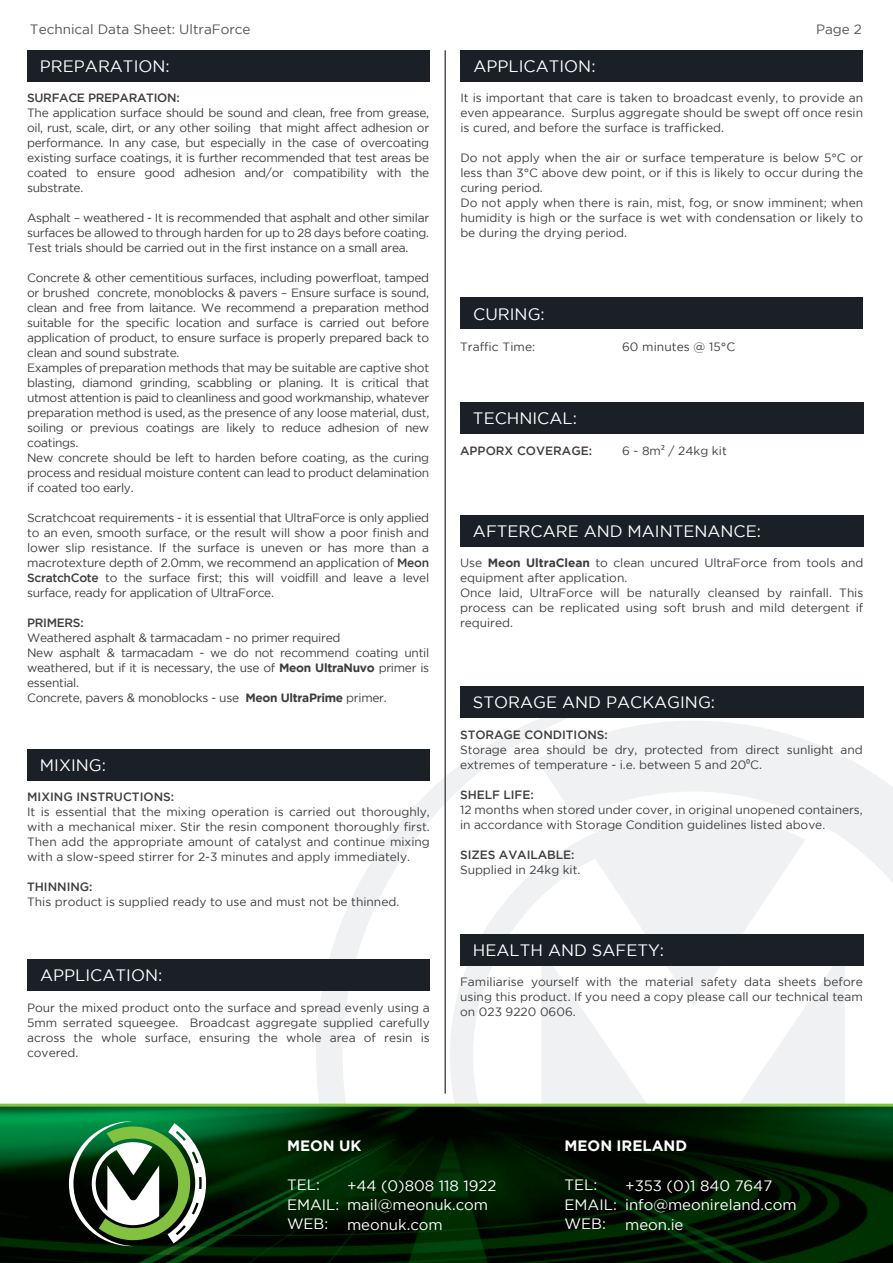
<style>
.page{position:relative;width:893px;height:1263px;background:#fff}
.page>*{position:absolute;margin:0;border:0;box-sizing:border-box;transform-origin:0 0}
.t1{font:16.5px "Gotham";color:#fff}
.t2{font:15px/19.5px "Gotham";color:#fff}
.t3{font:700 15px "Gotham";color:#fff}
.t4{font:13.5px "Gotham";color:#535355}
.t5{font:12px/15px "Gotham";letter-spacing:-.025em;color:#3e3e3f;text-align:justify}
.t6{font:12px/15px "Gotham";letter-spacing:-.005em;color:#3e3e3f}
.t7{font:500 12px "Gotham";letter-spacing:-.005em;color:#3e3e3f}
.t8{font:12px "Gotham";color:#3e3e3f}
.t9{font:500 12px "Gotham";letter-spacing:-.025em;color:#3e3e3f}
.t10{font:12px "Gotham";letter-spacing:.005em;color:#3e3e3f}
.s1{font-weight:500}
.s2{font-weight:700}
.s3{font-family:"Myriad Pro"}
</style>
<div class="page">
<svg style="left:696px;top:721px;width:197px;height:383px"></svg>
<svg style="left:316px;top:718px;width:380px;height:386px"></svg>
<img style="left:0;top:1107px;width:893px;height:156px">
<hr style="left:0;top:1104px;width:893px;height:3px;background:#83c240">
<svg style="left:69px;top:1121px;width:137px;height:125px"></svg>
<hr style="left:444px;top:50px;width:2px;height:1044px;background:#535355">
<div style="left:27px;top:50px;width:403px;height:31px;background:#1a2025"></div>
<div style="left:460px;top:402px;width:403px;height:31px;background:#1a2025"></div>
<div style="left:460px;top:687px;width:403px;height:31px;background:#1a2025"></div>
<div style="left:460px;top:934px;width:403px;height:31px;background:#1a2025"></div>
<div style="left:27px;top:749px;width:403px;height:31px;background:#1a2025"></div>
<div style="left:460px;top:50px;width:403px;height:31px;background:#1a2025"></div>
<div style="left:460px;top:297px;width:403px;height:31px;background:#1a2025"></div>
<div style="left:27px;top:960px;width:403px;height:31px;background:#1a2025"></div>
<div style="left:460px;top:515px;width:403px;height:31px;background:#1a2025"></div>
<p class="t4" style="left:30px;top:22px;width:222px">Technical Data Sheet: UltraForce</p>
<h1 class="t1" style="left:40px;top:57px;width:131px">PREPARATION:</h1>
<p class="t9" style="left:27px;top:91px;width:154px">SURFACE PREPARATION:</p>
<p class="t5" style="left:27px;top:105px;width:404px">The application surface should be sound and clean, free from grease, oil, rust, scale, dirt, or any other soiling that might affect adhesion or performance. In any case, but especially in the case of overcoating existing surface coatings, it is further recommended that test areas be coated to ensure good adhesion and/or compatibility with the substrate.</p>
<p class="t5" style="left:27px;top:210px;width:404px">Asphalt – weathered - It is recommended that asphalt and other similar surfaces be allowed to through harden for up to 28 days before coating.<br>Test trials should be carried out in the first instance on a small area.</p>
<p class="t5" style="left:27px;top:270px;width:404px;text-align:left">Concrete &amp; other cementitious surfaces, including powerfloat, tamped or brushed concrete, monoblocks &amp; pavers – Ensure surface is sound, clean and free from laitance. We recommend a preparation method suitable for the specific location and surface is carried out before application of product, to ensure surface is properly prepared back to clean and sound substrate.<br>Examples of preparation methods that may be suitable are captive shot blasting, diamond grinding, scabbling or planing. It is critical that utmost attention is paid to cleanliness and good workmanship, whatever preparation method is used, as the presence of any loose material, dust, soiling or previous coatings are likely to reduce adhesion of new coatings.<br>New concrete should be left to harden before coating, as the curing process and residual moisture content can lead to product delamination if coated too early.</p>
<p class="t5" style="left:27px;top:510px;width:404px">Scratchcoat requirements - it is essential that UltraForce is only applied to an even, smooth surface, or the result will show a poor finish and lower slip resistance. If the surface is uneven or has more than a macrotexture depth of 2.0mm, we recommend an application of <span class="s1">Meon ScratchCote</span> to the surface first; this will voidfill and leave a level surface, ready for application of UltraForce.</p>
<p class="t9" style="left:27px;top:616px;width:58px">PRIMERS:</p>
<p class="t5" style="left:27px;top:630px;width:404px;text-align:left">Weathered asphalt &amp; tarmacadam - no primer required<br>New asphalt &amp; tarmacadam - we do not recommend coating until weathered, but if it is necessary, the use of <span class="s2">Meon UltraNuvo</span> primer is essential.<br>Concrete, pavers &amp; monoblocks - use <span class="s2">Meon UltraPrime</span> primer.</p>
<h1 class="t1" style="left:40px;top:756px;width:68px">MIXING:</h1>
<p class="t7" style="left:27px;top:790px;width:149px">MIXING INSTRUCTIONS:</p>
<p class="t5" style="left:27px;top:804px;width:404px">It is essential that the mixing operation is carried out thoroughly, with a mechanical mixer. Stir the resin component thoroughly first.<br>Then add the appropriate amount of catalyst and continue mixing with a slow-speed stirrer for 2-3 minutes and apply immediately.</p>
<p class="t7" style="left:27px;top:880px;width:67px">THINNING:</p>
<p class="t8" style="left:27px;top:895px;width:374px">This product is supplied ready to use and must not be thinned.</p>
<h1 class="t1" style="left:40px;top:966px;width:124px">APPLICATION:</h1>
<p class="t5" style="left:27px;top:999px;width:404px">Pour the mixed product onto the surface and spread evenly using a 5mm serrated squeegee. Broadcast aggregate supplied carefully across the whole surface, ensuring the whole area of resin is covered.</p>
<h1 class="t1" style="left:473px;top:57px;width:124px">APPLICATION:</h1>
<p class="t4" style="left:816px;top:22px;width:47px">Page 2</p>
<p class="t5" style="left:460px;top:90px;width:404px">It is important that care is taken to broadcast evenly, to provide an even appearance. Surplus aggregate should be swept off once resin is cured, and before the surface is trafficked.</p>
<p class="t6" style="left:460px;top:150px;width:404px">Do not apply when the air or surface temperature is below 5°C or less than 3°C above dew point, or if this is likely to occur during the curing period.<br>Do not apply when there is rain, mist, fog, or snow imminent; when humidity is high or the surface is wet with condensation or likely to be during the drying period.</p>
<h1 class="t1" style="left:473px;top:305px;width:73px">CURING:</h1>
<p class="t10" style="left:460px;top:340px;width:77px">Traffic Time:</p>
<p class="t10" style="left:622px;top:340px;width:115px">60 minutes @ 15°C</p>
<h1 class="t1" style="left:473px;top:409px;width:105px">TECHNICAL:</h1>
<p class="t7" style="left:460px;top:444px;width:134px">APPORX COVERAGE:</p>
<p class="t8" style="left:622px;top:445px;width:106px">6 - 8m<span class="s3">²</span> / 24kg kit</p>
<h1 class="t1" style="left:473px;top:522px;width:290px">AFTERCARE AND MAINTENANCE:</h1>
<p class="t6" style="left:460px;top:555px;width:405px">Use <span class="s2">Meon UltraClean</span> to clean uncured UltraForce from tools and equipment after application.<br>Once laid, UltraForce will be naturally cleansed by rainfall. This process can be replicated using soft brush and mild detergent if required.</p>
<h1 class="t1" style="left:473px;top:693px;width:244px">STORAGE AND PACKAGING:</h1>
<p class="t7" style="left:460px;top:727px;width:149px">STORAGE CONDITIONS:</p>
<p class="t6" style="left:460px;top:742px;width:404px">Storage area should be dry, protected from direct sunlight and extremes of temperature - i.e. between 5 and 20<span class="s3">0</span>C.</p>
<p class="t7" style="left:460px;top:787px;width:75px">SHELF LIFE:</p>
<p class="t6" style="left:460px;top:802px;width:404px">12 months when stored under cover, in original unopened containers, in accordance with Storage Condition guidelines listed above.</p>
<p class="t7" style="left:460px;top:847px;width:116px">SIZES AVAILABLE:</p>
<p class="t6" style="left:460px;top:862px;width:122px">Supplied in 24kg kit.</p>
<h1 class="t1" style="left:473px;top:941px;width:193px">HEALTH AND SAFETY:</h1>
<p class="t5" style="left:460px;top:974px;width:404px">Familiarise yourself with the material safety data sheets before using this product. If you need a copy please call our technical team on 023 9220 0606.</p>
<p class="t3" style="left:287px;top:1137px;width:76px">MEON UK</p>
<p class="t2" style="left:287px;top:1175px;width:54px">TEL:<br>EMAIL:<br>WEB:</p>
<p class="t2" style="left:347px;top:1175px;width:151px">+44 (0)808 118 1922 mail@meonuk.com meonuk.com</p>
<p class="t3" style="left:565px;top:1137px;width:124px">MEON IRELAND</p>
<p class="t2" style="left:565px;top:1175px;width:54px">TEL:<br>EMAIL:<br>WEB:</p>
<p class="t2" style="left:625px;top:1175px;width:173px">+353 (0)1 840 7647 info@meonireland.com meon.ie</p>
</div>
